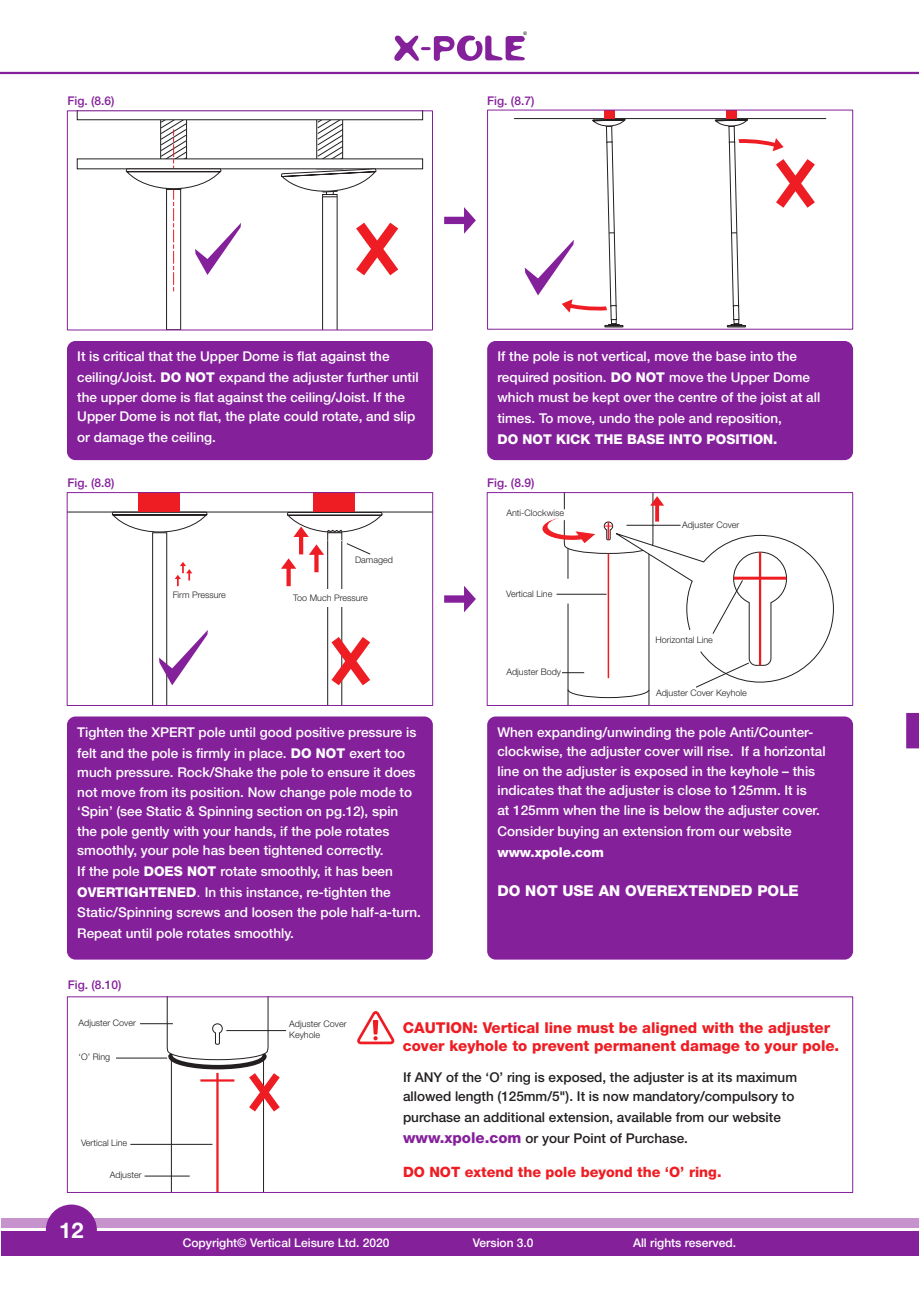
<style>
.page{position:relative;width:919px;height:1289px;background:#fff}
.page>*{position:absolute;margin:0;border:0;box-sizing:border-box;transform-origin:0 0}
.t1{font:700 21.75px "Helvetica Neue LT Std";color:#fff}
.t2{font:800 15px/18px "Helvetica Neue LT Std";color:#ee1d23}
.t3{font:800 15px "Helvetica Neue LT Std";color:#fff}
.t4{font:800 14.25px "Helvetica Neue LT Std";color:#ee1d23}
.t5{font:500 13.5px/19.5px "Helvetica Neue LT Std";color:#fff}
.t6{font:500 13.5px/19.5px "Helvetica Neue LT Std";color:#231f20}
.t7{font:500 12px "Helvetica Neue LT Std";color:#fff}
.t8{font:500 12px "Helvetica Neue LT Std";color:#85209b}
.t9{font:300 9px/10.8px "Helvetica Neue LT Std";color:#231f20}
.t10{font:4.8px "Arial";color:#000}
.s1{font-weight:800}
.s2{font-weight:300;font-size:15px}
.s3{font-weight:800;font-size:15px;color:#85209b}
</style>
<div class="page">
<div style="left:1px;top:1230px;width:917px;height:25px;background:#85209b"></div>
<div style="left:1px;top:1218px;width:917px;height:9px;background:#c693cd"></div>
<hr style="left:0;top:72px;width:918px;height:2px;background:#85209b">
<div style="left:46px;top:1204px;width:51px;height:51px;background:#85209b;border-radius:50%"></div>
<svg style="left:394px;top:35px;width:130px;height:26px"></svg>
<hr style="left:67px;top:511px;width:365px;height:1px;background:#231f20">
<div style="left:138px;top:492px;width:42px;height:19px;background:#ee1d23"></div>
<div style="left:313px;top:492px;width:42px;height:19px;background:#ee1d23"></div>
<svg style="left:281px;top:512px;width:101px;height:192px"></svg>
<svg style="left:112px;top:512px;width:96px;height:192px"></svg>
<div style="left:67px;top:492px;width:366px;height:214px;border:1px solid #85209b"></div>
<svg style="left:542px;top:494px;width:291px;height:210px"></svg>
<div style="left:487px;top:492px;width:366px;height:214px;border:1px solid #85209b"></div>
<svg style="left:444px;top:207px;width:32px;height:27px"></svg>
<hr style="left:514px;top:118px;width:312px;height:1px;background:#231f20">
<div style="left:604px;top:110px;width:10px;height:8px;background:#ee1d23"></div>
<div style="left:726px;top:110px;width:10px;height:8px;background:#ee1d23"></div>
<div style="left:606px;top:126px;width:6px;height:17px;border:1px solid #231f20"></div>
<svg style="left:604px;top:319px;width:19px;height:8px"></svg>
<div style="left:610px;top:305px;width:6px;height:15px;border:1px solid #231f20"></div>
<svg style="left:524px;top:142px;width:92px;height:171px"></svg>
<svg style="left:592px;top:119px;width:33px;height:8px"></svg>
<svg style="left:727px;top:319px;width:18px;height:8px"></svg>
<div style="left:733px;top:305px;width:6px;height:15px;border:1px solid #231f20"></div>
<svg style="left:729px;top:138px;width:85px;height:169px"></svg>
<svg style="left:715px;top:119px;width:33px;height:8px"></svg>
<div style="left:487px;top:110px;width:366px;height:219px;border:1px solid #85209b"></div>
<svg style="left:77px;top:112px;width:346px;height:216px"></svg>
<div style="left:67px;top:110px;width:366px;height:220px;border:1px solid #85209b"></div>
<div style="left:67px;top:341px;width:366px;height:119px;background:#85209b;border-radius:9px"></div>
<div style="left:487px;top:341px;width:366px;height:119px;background:#85209b;border-radius:9px"></div>
<div style="left:67px;top:716px;width:366px;height:243px;background:#85209b;border-radius:9px"></div>
<div style="left:487px;top:716px;width:366px;height:243px;background:#85209b;border-radius:9px"></div>
<svg style="left:444px;top:586px;width:32px;height:26px"></svg>
<hr style="left:116px;top:1057px;width:51px;height:1px;background:#231f20">
<hr style="left:130px;top:1144px;width:82px;height:1px;background:#231f20">
<hr style="left:144px;top:1175px;width:46px;height:1px;background:#231f20">
<hr style="left:140px;top:1023px;width:33px;height:1px;background:#231f20">
<svg style="left:166px;top:998px;width:114px;height:192px"></svg>
<hr style="left:226px;top:1030px;width:60px;height:1px;background:#231f20">
<svg style="left:358px;top:1011px;width:37px;height:34px"></svg>
<hr style="left:200px;top:1079px;width:34px;height:2px;background:#ee1d23">
<div style="left:906px;top:713px;width:12px;height:35px;background:#85209b"></div>
<p class="t10" style="left:523px;top:30px;width:5px">®</p>
<p class="t8" style="left:67px;top:94px;width:49px">Fig. (8.6)</p>
<p class="t8" style="left:487px;top:94px;width:49px">Fig. (8.7)</p>
<p class="t5" style="left:77px;top:346px;width:343px;line-height:21px">It is critical that the Upper Dome is flat against the ceiling/Joist. <span class="s1">DO NOT</span> expand the adjuster further until</p>
<p class="t5" style="left:77px;top:387px;width:339px">the upper dome is flat against the ceiling/Joist. If the<br>Upper Dome is not flat, the plate could rotate, and slip</p>
<p class="t5" style="left:77px;top:427px;width:140px">or damage the ceiling.</p>
<p class="t5" style="left:497px;top:346px;width:314px;line-height:21px">If the pole is not vertical, move the base into the required position. <span class="s1">DO NOT</span> move the Upper Dome</p>
<p class="t5" style="left:497px;top:386px;width:324px;line-height:21px">which must be kept over the centre of the joist at all times. To move, undo the pole and reposition,<br><span class="s1">DO NOT KICK THE BASE INTO POSITION.</span></p>
<p class="t8" style="left:67px;top:475px;width:49px">Fig. (8.8)</p>
<p class="t8" style="left:487px;top:475px;width:49px">Fig. (8.9)</p>
<p class="t9" style="left:173px;top:588px;width:55px">Firm Pressure</p>
<p class="t9" style="left:355px;top:554px;width:39px">Damaged</p>
<p class="t9" style="left:293px;top:592px;width:76px">Too Much Pressure</p>
<p class="t5" style="left:77px;top:721px;width:340px;line-height:21px">Tighten the XPERT pole until good positive pressure is felt and the pole is firmly in place. <span class="s1">DO NOT</span> exert too</p>
<p class="t5" style="left:77px;top:762px;width:340px">much pressure. Rock/Shake the pole to ensure it does not move from its position. Now change pole mode to ‘Spin’ (see Static &amp; Spinning section on pg.12), spin the pole gently with your hands, if the pole rotates smoothly, your pole has been tightened correctly.</p>
<p class="t5" style="left:77px;top:860px;width:317px;line-height:21px">If the pole <span class="s1">DOES NOT</span> rotate smoothly, it has been<br><span class="s1">OVERTIGHTENED</span><span class="s2">.</span> In this instance, re-tighten the</p>
<p class="t5" style="left:77px;top:901px;width:345px;line-height:21px">Static/Spinning screws and loosen the pole half-a-turn.<br>Repeat until pole rotates smoothly.</p>
<p class="t8" style="left:68px;top:978px;width:55px">Fig. (8.10)</p>
<p class="t9" style="left:506px;top:507px;width:59px">Anti-Clockwise</p>
<p class="t9" style="left:506px;top:588px;width:48px">Vertical Line</p>
<p class="t9" style="left:506px;top:666px;width:56px">Adjuster Body</p>
<p class="t9" style="left:682px;top:519px;width:59px">Adjuster Cover</p>
<p class="t9" style="left:655px;top:634px;width:59px">Horizontal Line</p>
<p class="t9" style="left:656px;top:687px;width:92px">Adjuster Cover Keyhole</p>
<p class="t5" style="left:497px;top:722px;width:329px">When expanding/unwinding the pole Anti/Counter&shy;clockwise, the adjuster cover will rise. If a horizontal line on the adjuster is exposed in the keyhole – this indicates that the adjuster is close to 125mm. It is<br>at 125mm when the line is below the adjuster cover.</p>
<p class="t5" style="left:497px;top:820px;width:296px;line-height:21px">Consider buying an extension from our website <span class="s1">www.xpole.com</span></p>
<p class="t3" style="left:497px;top:881px;width:303px">DO NOT USE AN OVEREXTENDED POLE</p>
<p class="t9" style="left:79px;top:1016px;width:59px">Adjuster Cover</p>
<p class="t9" style="left:79px;top:1051px;width:33px">‘O’ Ring</p>
<p class="t9" style="left:81px;top:1137px;width:48px">Vertical Line</p>
<h1 class="t1" style="left:59px;top:1216px;width:26px">12</h1>
<p class="t9" style="left:110px;top:1169px;width:33px">Adjuster</p>
<p class="t9" style="left:289px;top:1018px;width:59px">Adjuster Cover<br>Keyhole</p>
<p class="t2" style="left:403px;top:1018px;width:438px">CAUTION: Vertical line must be aligned with the adjuster cover keyhole to prevent permanent damage to your pole.</p>
<p class="t6" style="left:403px;top:1066px;width:395px">If ANY of the ‘O’ ring is exposed, the adjuster is at its maximum allowed length (125mm/5"). It is now mandatory/compulsory to</p>
<p class="t6" style="left:403px;top:1107px;width:379px">purchase an additional extension, available from our website</p>
<p class="t6" style="left:403px;top:1128px;width:286px"><span class="s3">www.xpole.com</span> or your Point of Purchase.</p>
<p class="t4" style="left:403px;top:1163px;width:320px">DO NOT extend the pole beyond the ‘O’ ring.</p>
<p class="t7" style="left:183px;top:1235px;width:208px">Copyright© Vertical Leisure Ltd. 2020</p>
<p class="t7" style="left:473px;top:1235px;width:62px">Version 3.0</p>
<p class="t7" style="left:633px;top:1235px;width:105px">All rights reserved.</p>
</div>
